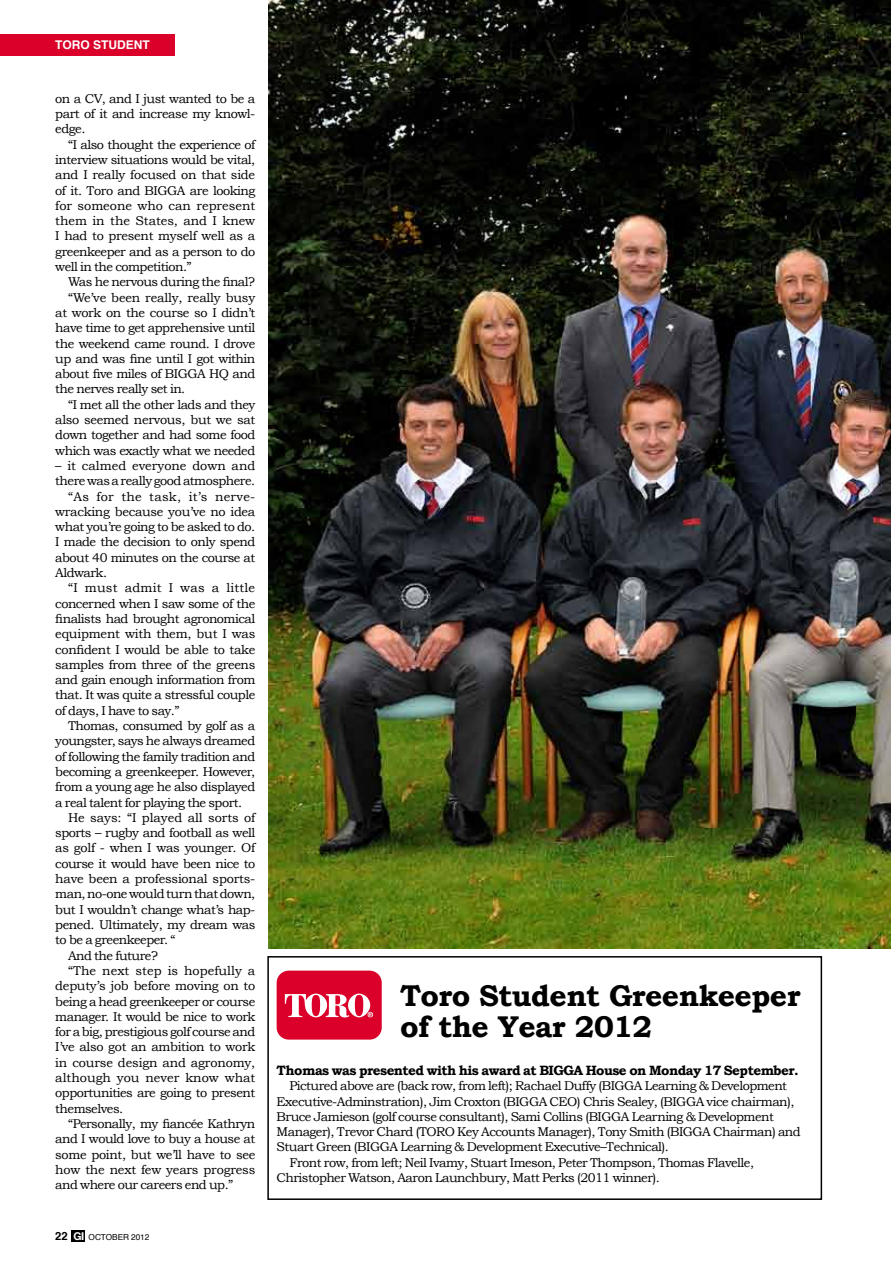
<style>
.page{position:relative;width:891px;height:1263px;background:#fff}
.page>*{position:absolute;margin:0;border:0;box-sizing:border-box;transform-origin:0 0}
.t1{font:700 30px/31.5px "Bookman Old Style";letter-spacing:-.02em;color:#000}
.t2{font:700 13.5px "Bookman Old Style";letter-spacing:-.04em;color:#000}
.t3{font:12.75px "Bookman Old Style";letter-spacing:-.04em;color:#000}
.t4{font:12.75px "Bookman Old Style";letter-spacing:-.02em;color:#000}
.t5{font:12.75px "Bookman Old Style";letter-spacing:-.015em;color:#000}
.t6{font:12.75px "Bookman Old Style";letter-spacing:-.005em;color:#000}
.t7{font:12.75px "Bookman Old Style";color:#000}
.t8{font:12.75px "Bookman Old Style";letter-spacing:-.01em;color:#000}
.t9{font:12.75px "Bookman Old Style";letter-spacing:.02em;color:#000}
.t10{font:12.75px "Bookman Old Style";letter-spacing:.005em;color:#000}
.t11{font:12.75px "Bookman Old Style";letter-spacing:.015em;color:#000}
.t12{font:700 12px "Helvetica";color:#fff}
.t13{font:8.25px "Helvetica";color:#000}
.s1{font-weight:700;font-size:11.25px}
.s2{font-family:"Helvetica Neue";font-weight:700;font-size:10.8px;color:#fff}
</style>
<div class="page">
<div style="left:71px;top:1230px;width:14px;height:11px;background:#000"></div>
<div style="left:0;top:34px;width:174px;height:21px;background:#db0029"></div>
<div style="left:267px;top:956px;width:554px;height:244px;border:2px solid #000"></div>
<img style="left:268px;top:0;width:622px;height:948px">
<div style="left:276px;top:971px;width:105px;height:68px;background:#db0029;border-radius:12px"></div>
<svg style="left:285px;top:993px;width:88px;height:25px"></svg>
<p class="t12" style="left:55px;top:35px;width:96px">TORO STUDENT</p>
<p class="t3" style="left:55px;top:91px;width:201px">on a CV, and I just wanted to be a</p>
<p class="t3" style="left:55px;top:106px;width:201px">part of it and increase my knowl-</p>
<p class="t3" style="left:55px;top:122px;width:32px">edge.</p>
<p class="t3" style="left:68px;top:137px;width:189px">“I also thought the experience of</p>
<p class="t3" style="left:55px;top:152px;width:201px">interview situations would be vital,</p>
<p class="t4" style="left:55px;top:168px;width:201px">and I really focused on that side</p>
<p class="t3" style="left:55px;top:183px;width:201px">of it. Toro and BIGGA are looking</p>
<p class="t6" style="left:55px;top:198px;width:201px">for someone who can represent</p>
<p class="t6" style="left:55px;top:213px;width:201px">them in the States, and I knew</p>
<p class="t3" style="left:55px;top:229px;width:201px">I had to present myself well as a</p>
<p class="t3" style="left:55px;top:244px;width:201px">greenkeeper and as a person to do</p>
<p class="t3" style="left:55px;top:259px;width:138px">well in the competition.”</p>
<p class="t3" style="left:68px;top:275px;width:188px">Was he nervous during the final?</p>
<p class="t5" style="left:68px;top:290px;width:189px">“We’ve been really, really busy</p>
<p class="t3" style="left:55px;top:305px;width:201px">at work on the course so I didn’t</p>
<p class="t3" style="left:55px;top:321px;width:201px">have time to get apprehensive until</p>
<p class="t3" style="left:55px;top:336px;width:201px">the weekend came round. I drove</p>
<p class="t3" style="left:55px;top:351px;width:201px">up and was fine until I got within</p>
<p class="t3" style="left:55px;top:366px;width:201px">about five miles of BIGGA HQ and</p>
<p class="t3" style="left:55px;top:382px;width:131px">the nerves really set in.</p>
<p class="t3" style="left:68px;top:397px;width:189px">“I met all the other lads and they</p>
<p class="t3" style="left:55px;top:412px;width:201px">also seemed nervous, but we sat</p>
<p class="t3" style="left:55px;top:428px;width:201px">down together and had some food</p>
<p class="t3" style="left:55px;top:443px;width:201px">which was exactly what we needed</p>
<p class="t7" style="left:55px;top:458px;width:201px">– it calmed everyone down and</p>
<p class="t3" style="left:55px;top:474px;width:201px">there was a really good atmosphere.</p>
<p class="t9" style="left:68px;top:489px;width:189px">“As for the task, it’s nerve-</p>
<p class="t4" style="left:55px;top:504px;width:201px">wracking because you’ve no idea</p>
<p class="t3" style="left:55px;top:519px;width:201px">what you’re going to be asked to do.</p>
<p class="t3" style="left:55px;top:535px;width:201px">I made the decision to only spend</p>
<p class="t3" style="left:55px;top:550px;width:201px">about 40 minutes on the course at</p>
<p class="t3" style="left:55px;top:565px;width:53px">Aldwark.</p>
<p class="t11" style="left:68px;top:581px;width:188px">“I must admit I was a little</p>
<p class="t3" style="left:55px;top:596px;width:201px">concerned when I saw some of the</p>
<p class="t3" style="left:55px;top:611px;width:201px">finalists had brought agronomical</p>
<p class="t5" style="left:55px;top:627px;width:201px">equipment with them, but I was</p>
<p class="t3" style="left:55px;top:642px;width:201px">confident I would be able to take</p>
<p class="t3" style="left:55px;top:657px;width:201px">samples from three of the greens</p>
<p class="t3" style="left:55px;top:672px;width:201px">and gain enough information from</p>
<p class="t3" style="left:55px;top:688px;width:201px">that. It was quite a stressful couple</p>
<p class="t3" style="left:55px;top:703px;width:126px">of days, I have to say.”</p>
<p class="t3" style="left:68px;top:718px;width:189px">Thomas, consumed by golf as a</p>
<p class="t3" style="left:55px;top:734px;width:201px">youngster, says he always dreamed</p>
<p class="t3" style="left:55px;top:749px;width:201px">of following the family tradition and</p>
<p class="t3" style="left:55px;top:764px;width:201px">becoming a greenkeeper. However,</p>
<p class="t3" style="left:55px;top:780px;width:201px">from a young age he also displayed</p>
<p class="t3" style="left:55px;top:795px;width:188px">a real talent for playing the sport.</p>
<p class="t6" style="left:68px;top:810px;width:189px">He says: “I played all sorts of</p>
<p class="t3" style="left:55px;top:825px;width:201px">sports – rugby and football as well</p>
<p class="t4" style="left:55px;top:841px;width:201px">as golf - when I was younger. Of</p>
<p class="t3" style="left:55px;top:856px;width:201px">course it would have been nice to</p>
<p class="t5" style="left:55px;top:871px;width:201px">have been a professional sports-</p>
<p class="t3" style="left:55px;top:887px;width:201px">man, no-one would turn that down,</p>
<p class="t3" style="left:55px;top:902px;width:201px">but I wouldn’t change what’s hap-</p>
<p class="t3" style="left:55px;top:917px;width:201px">pened. Ultimately, my dream was</p>
<p class="t3" style="left:55px;top:933px;width:122px">to be a greenkeeper. “</p>
<p class="t3" style="left:68px;top:948px;width:91px">And the future?</p>
<p class="t10" style="left:68px;top:963px;width:189px">“The next step is hopefully a</p>
<p class="t4" style="left:55px;top:978px;width:201px">deputy’s job before moving on to</p>
<p class="t3" style="left:55px;top:994px;width:201px">being a head greenkeeper or course</p>
<p class="t3" style="left:55px;top:1009px;width:201px">manager. It would be nice to work</p>
<p class="t3" style="left:55px;top:1024px;width:201px">for a big, prestigious golf course and</p>
<p class="t3" style="left:55px;top:1040px;width:201px">I’ve also got an ambition to work</p>
<p class="t8" style="left:55px;top:1055px;width:201px">in course design and agronomy,</p>
<p class="t7" style="left:55px;top:1070px;width:201px">although you never know what</p>
<p class="t3" style="left:55px;top:1086px;width:201px">opportunities are going to present</p>
<p class="t3" style="left:55px;top:1101px;width:69px">themselves.</p>
<p class="t3" style="left:68px;top:1116px;width:189px">“Personally, my fiancée Kathryn</p>
<p class="t3" style="left:55px;top:1131px;width:201px">and I would love to buy a house at</p>
<p class="t3" style="left:55px;top:1147px;width:201px">some point, but we’ll have to see</p>
<p class="t5" style="left:55px;top:1162px;width:201px">how the next few years progress</p>
<p class="t3" style="left:55px;top:1177px;width:179px">and where our careers end up.”</p>
<p class="t13" style="left:55px;top:1231px;width:96px"><span class="s1">22</span> <span class="s2">GI</span> OCTOBER 2012</p>
<p class="t1" style="left:400px;top:979px;width:402px">Toro Student Greenkeeper of the Year 2012</p>
<p class="t2" style="left:276px;top:1062px;width:523px">Thomas was presented with his award at BIGGA House on Monday 17 September.</p>
<p class="t3" style="left:289px;top:1078px;width:499px">Pictured above are (back row, from left); Rachael Duffy (BIGGA Learning &amp; Development</p>
<p class="t3" style="left:276px;top:1094px;width:519px">Executive-Adminstration), Jim Croxton (BIGGA CEO) Chris Sealey, (BIGGA vice chairman),</p>
<p class="t3" style="left:276px;top:1109px;width:498px">Bruce Jamieson (golf course consultant), Sami Collins (BIGGA Learning &amp; Development</p>
<p class="t3" style="left:276px;top:1124px;width:525px">Manager), Trevor Chard (TORO Key Accounts Manager), Tony Smith (BIGGA Chairman) and</p>
<p class="t3" style="left:276px;top:1140px;width:394px">Stuart Green (BIGGA Learning &amp; Development Executive–Technical).</p>
<p class="t3" style="left:289px;top:1155px;width:466px">Front row, from left; Neil Ivamy, Stuart Imeson, Peter Thompson, Thomas Flavelle,</p>
<p class="t3" style="left:276px;top:1170px;width:384px">Christopher Watson, Aaron Launchbury, Matt Perks (2011 winner).</p>
</div>
